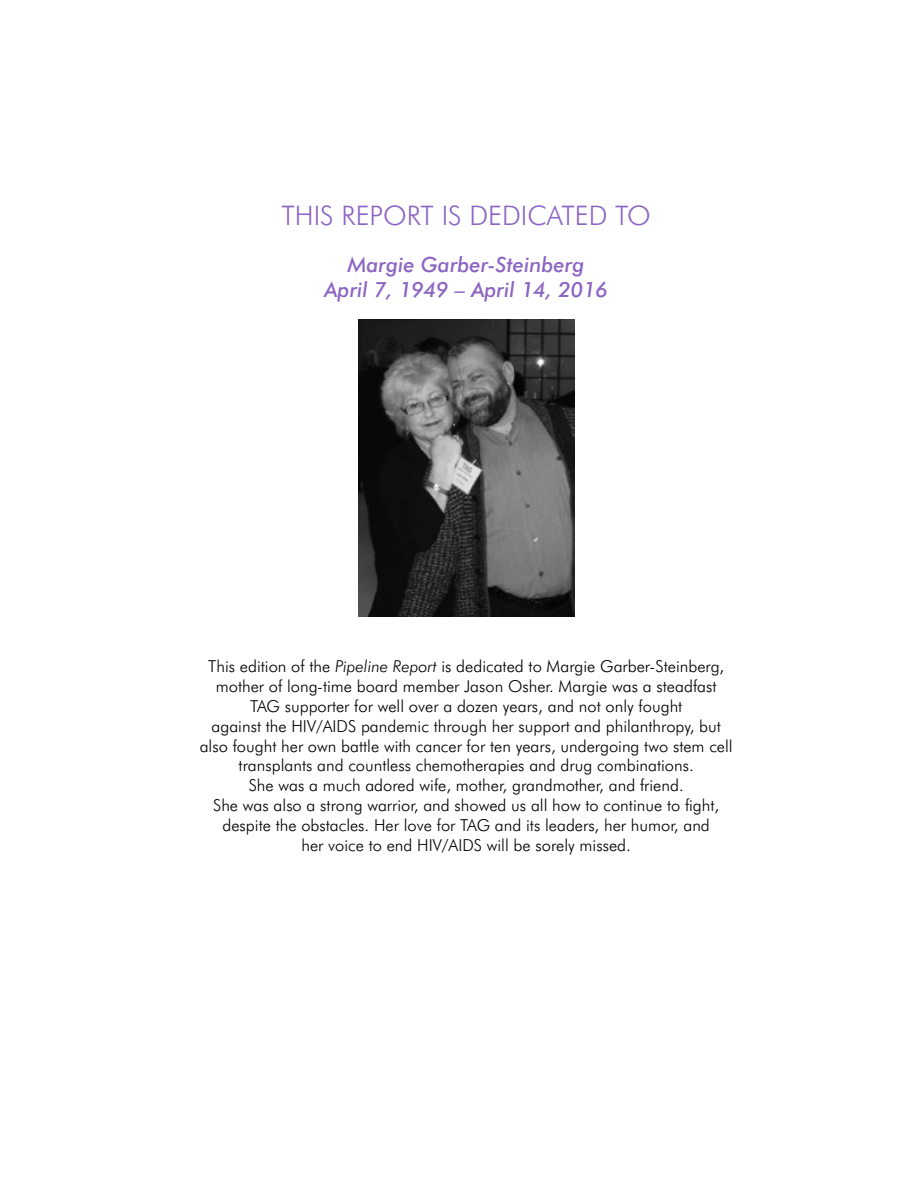
<style>
.page{position:relative;width:918px;height:1188px;background:#fff}
.page>*{position:absolute;margin:0;border:0;box-sizing:border-box;transform-origin:0 0}
.t1{font:300 27px "Futura BT";color:#8c65c3}
.t2{font:italic 500 21px/25.2px "Futura BT";color:#8c65c3;text-align:center}
.t3{font:300 16.5px/19.8px "Futura BT";color:#000}
.s1{font-style:italic}
</style>
<div class="page">
<img style="left:358px;top:320px;width:216px;height:297px">
<h1 class="t1" style="left:282px;top:199px;width:254px">THIS REPORT IS DEDICAT</h1>
<h1 class="t1" style="left:575px;top:199px;width:59px">ED TO</h1>
<p class="t2" style="left:325px;top:251px;width:285px">Margie Garber-Steinberg<br>April 7, 1949 – April 14, 2016</p>
<p class="t3" style="left:208px;top:656px;width:517px">This edition of the <span class="s1">Pipeline Report</span> is dedicated to Margie Garber-Steinberg,</p>
<p class="t3" style="left:216px;top:676px;width:502px">mother of long-time board member Jason Osher. Margie was a steadfast</p>
<p class="t3" style="left:250px;top:696px;width:11px">TAG</p>
<p class="t3" style="left:285px;top:696px;width:399px">supporter for well over a dozen years, and not only fought</p>
<p class="t3" style="left:212px;top:716px;width:511px">against the HIV/AI DS pandemic through her support and philanthropy, but</p>
<p class="t3" style="left:200px;top:736px;width:535px">also fought her own battle with cancer for ten years, undergoing two stem cell</p>
<p class="t3" style="left:239px;top:755px;width:457px">transplants and countless chemotherapies and drug combinations.</p>
<p class="t3" style="left:249px;top:775px;width:437px">She was a much adored wife, mother, grandmother, and friend.</p>
<p class="t3" style="left:213px;top:795px;width:508px">She was also a strong warrior, and showed us all how to continue to fight,</p>
<p class="t3" style="left:223px;top:815px;width:249px">despite the obstacles. Her love for TAG</p>
<p class="t3" style="left:301px;top:815px;width:410px;text-indent:194px">and its leaders, her humor, and her voice to end HIV/AI DS will be sorely missed.</p>
</div>
